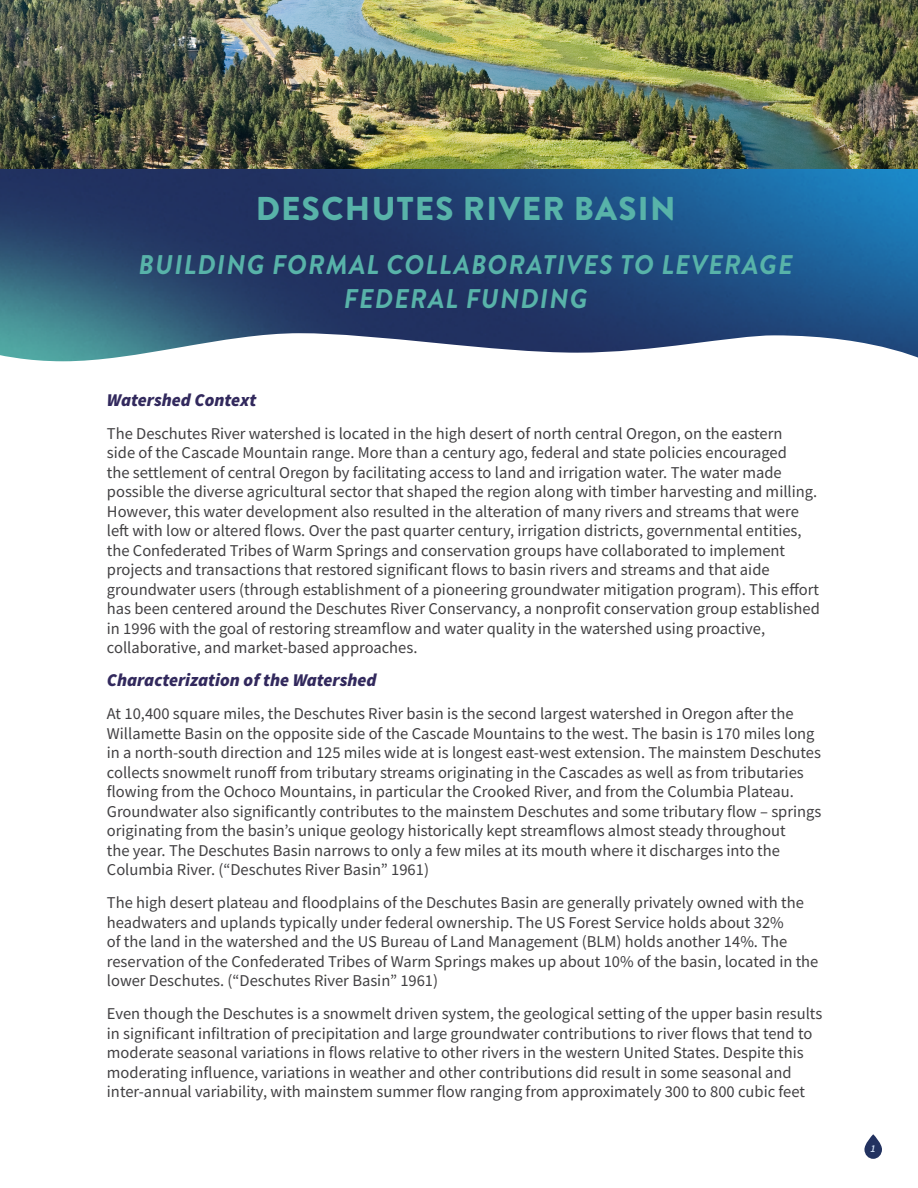
<style>
.page{position:relative;width:918px;height:1188px;background:#fff}
.page>*{position:absolute;margin:0;border:0;box-sizing:border-box;transform-origin:0 0}
.t1{font:900 33px "Brandon Grotesque";letter-spacing:.04em;color:#58b3a9}
.t2{font:italic 700 27px/34.5px "Brandon Grotesque";letter-spacing:.04em;color:#58b3a9;text-align:center}
.t3{font:italic 900 18px "Source Sans Pro";color:#32295d}
.t4{font:16.5px/19.5px "Source Sans Pro";color:#414042}
.t5{font:italic 600 10.5px "Source Sans Pro";color:#d1dff3}
</style>
<div class="page">
<img style="left:0;top:0;width:918px;height:170px">
<img style="left:0;top:170px;width:918px;height:163px">
<svg style="left:0;top:333px;width:918px;height:29px"></svg>
<svg style="left:864px;top:1134px;width:18px;height:25px"></svg>
<h1 class="t1" style="left:256px;top:185px;width:421px">DESCHUTES RIVER BASIN</h1>
<h2 class="t2" style="left:139px;top:247px;width:656px">BUILDING FORMAL COLLABORATIVES TO LEVERAGE<br>FEDERAL FUNDING</h2>
<p class="t3" style="left:107px;top:387px;width:151px">Watershed Context</p>
<p class="t4" style="left:107px;top:423px;width:714px">The Deschutes River watershed is located in the high desert of north central Oregon, on the eastern<br>side of the Cascade Mountain range. More than a century ago, federal and state policies encouraged<br>the settlement of central Oregon by facilitating access to land and irrigation water. The water made possible the diverse agricultural sector that shaped the region along with timber harvesting and milling.<br>However, this water development also resulted in the alteration of many rivers and streams that were left with low or altered flows. Over the past quarter century, irrigation districts, governmental entities, the Confederated Tribes of Warm Springs and conservation groups have collaborated to implement projects and transactions that restored significant flows to basin rivers and streams and that aide groundwater users (through establishment of a pioneering groundwater mitigation program). This effort has been centered around the Deschutes River Conservancy, a nonprofit conservation group established in 1996 with the goal of restoring streamflow and water quality in the watershed using proactive, collaborative, and market-based approaches.</p>
<p class="t3" style="left:107px;top:668px;width:271px">Characterization of the Watershed</p>
<p class="t4" style="left:107px;top:704px;width:716px">At 10,400 square miles, the Deschutes River basin is the second largest watershed in Oregon after the Willamette Basin on the opposite side of the Cascade Mountains to the west. The basin is 170 miles long in a north-south direction and 125 miles wide at is longest east-west extension. The mainstem Deschutes collects snowmelt runoff from tributary streams originating in the Cascades as well as from tributaries flowing from the Ochoco Mountains, in particular the Crooked River, and from the Columbia Plateau.<br>Groundwater also significantly contributes to the mainstem Deschutes and some tributary flow – springs originating from the basin’s unique geology historically kept streamflows almost steady throughout<br>the year. The Deschutes Basin narrows to only a few miles at its mouth where it discharges into the Columbia River. (“Deschutes River Basin” 1961)</p>
<p class="t4" style="left:107px;top:893px;width:713px">The high desert plateau and floodplains of the Deschutes Basin are generally privately owned with the headwaters and uplands typically under federal ownership. The US Forest Service holds about 32%<br>of the land in the watershed and the US Bureau of Land Management (BLM) holds another 14%. The reservation of the Confederated Tribes of Warm Springs makes up about 10% of the basin, located in the lower Deschutes. (“Deschutes River Basin” 1961)</p>
<p class="t4" style="left:107px;top:1004px;width:717px">Even though the Deschutes is a snowmelt driven system, the geological setting of the upper basin results in significant infiltration of precipitation and large groundwater contributions to river flows that tend to moderate seasonal variations in flows relative to other rivers in the western United States. Despite this moderating influence, variations in weather and other contributions did result in some seasonal and inter-annual variability, with mainstem summer flow ranging from approximately 300 to 800 cubic feet</p>
<p class="t5" style="left:871px;top:1141px;width:7px">1</p>
</div>
